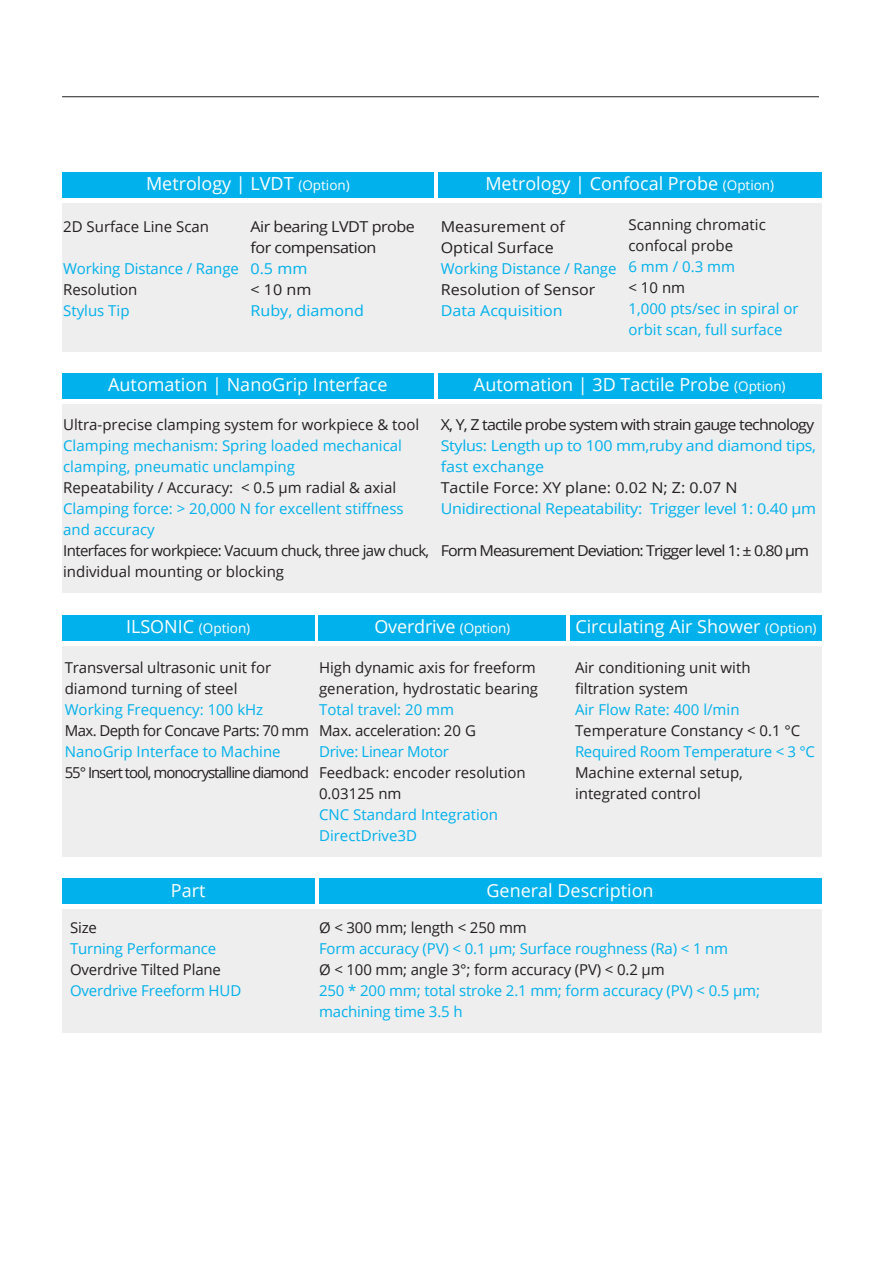
<style>
.page{position:relative;width:893px;height:1263px;background:#fff}
.page>*{position:absolute;margin:0;border:0;box-sizing:border-box;transform-origin:0 0}
.t1{font:18px "Open Sans";color:#fff}
.t2{font:15px/21px "Open Sans";color:#231f20}
.t3{font:15px/21px "Open Sans";color:#00b1eb}
.t4{font:15px "Open Sans";letter-spacing:-.02em;color:#00b1eb;scale:1.07 1}
.t5{font:15px "Open Sans";color:#231f20;scale:1.07 1}
.t6{font:15px "Open Sans";letter-spacing:-.04em;color:#231f20}
.t7{font:15px "Open Sans";letter-spacing:-.05em;color:#231f20;scale:1.07 1}
.t8{font:15px "Open Sans";letter-spacing:-.06em;color:#231f20;scale:1.07 1}
.t9{font:15px "Open Sans";letter-spacing:-.02em;color:#00b1eb}
.t10{font:15px "Open Sans";letter-spacing:-.07em;color:#231f20}
.t11{font:15px/21px "Open Sans";letter-spacing:-.03em;color:#231f20;scale:1.08 1}
.t12{font:15px "Open Sans";color:#00b1eb;scale:1.07 1}
.t13{font:15px "Open Sans";letter-spacing:-.02em;color:#231f20}
.t14{font:15px "Open Sans";color:#00b1eb;scale:1.08 1}
.t15{font:15px "Open Sans";color:#231f20;scale:1.08 1}
.t16{font:13.5px "Open Sans";color:#fff}
.s1{font-size:13.5px}
.s2{font-size:18px}
</style>
<div class="page">
<div style="left:62px;top:203px;width:759px;height:148px;background:#eeeeef"></div>
<div style="left:62px;top:404px;width:759px;height:189px;background:#eeeeef"></div>
<div style="left:62px;top:646px;width:759px;height:210px;background:#eeeeef"></div>
<div style="left:62px;top:909px;width:759px;height:124px;background:#eeeeef"></div>
<hr style="left:62px;top:96px;width:757px;height:1px;background:#231f20">
<div style="left:62px;top:373px;width:372px;height:26px;background:#00b1eb"></div>
<div style="left:62px;top:172px;width:372px;height:26px;background:#00b1eb"></div>
<div style="left:438px;top:373px;width:383px;height:26px;background:#00b1eb"></div>
<div style="left:438px;top:172px;width:383px;height:26px;background:#00b1eb"></div>
<div style="left:62px;top:615px;width:252px;height:25px;background:#00b1eb"></div>
<div style="left:62px;top:879px;width:252px;height:25px;background:#00b1eb"></div>
<div style="left:319px;top:879px;width:502px;height:25px;background:#00b1eb"></div>
<div style="left:319px;top:615px;width:247px;height:25px;background:#00b1eb"></div>
<div style="left:570px;top:615px;width:251px;height:25px;background:#00b1eb"></div>
<p class="t1" style="left:146px;top:171px;width:205px">Metrology | LVDT <span class="s1">(Option)</span></p>
<p class="t2" style="left:63px;top:215px;width:147px">2D Surface Line Scan</p>
<p class="t3" style="left:63px;top:257px;width:177px">Working Distance / Range</p>
<p class="t2" style="left:63px;top:278px;width:76px">Resolution</p>
<p class="t3" style="left:63px;top:299px;width:68px">Stylus Tip</p>
<p class="t11" style="left:250px;top:215px;width:154px">Air bearing LVDT probe for compensation</p>
<p class="t14" style="left:250px;top:258px;width:54px">0.5 mm</p>
<p class="t15" style="left:250px;top:279px;width:58px">&lt; 10 nm</p>
<p class="t14" style="left:250px;top:300px;width:107px">Ruby, diamond</p>
<p class="t1" style="left:485px;top:171px;width:290px">Metrology | Confocal Probe <span class="s1">(Option)</span></p>
<p class="t5" style="left:441px;top:216px;width:118px">Measurement of</p>
<p class="t5" style="left:441px;top:237px;width:107px">Optical Surface</p>
<p class="t3" style="left:441px;top:257px;width:177px">Working Distance / Range</p>
<p class="t5" style="left:441px;top:279px;width:146px">Resolution of Sensor</p>
<p class="t12" style="left:441px;top:300px;width:116px">Data Acquisition</p>
<p class="t2" style="left:628px;top:214px;width:139px">Scanning chromatic</p>
<p class="t2" style="left:628px;top:235px;width:106px">confocal probe</p>
<p class="t3" style="left:628px;top:256px;width:108px">6 mm / 0.3 mm</p>
<p class="t2" style="left:628px;top:277px;width:58px">&lt; 10 nm</p>
<p class="t3" style="left:628px;top:298px;width:172px">1,000 pts/sec in spiral or orbit scan, full surface</p>
<p class="t1" style="left:108px;top:372px;width:281px">Automation | NanoGrip Interface</p>
<p class="t2" style="left:63px;top:414px;width:358px">Ultra-precise clamping system for workpiece &amp; tool</p>
<p class="t3" style="left:63px;top:435px;width:340px">Clamping mechanism: Spring loaded mechanical clamping, pneumatic unclamping</p>
<p class="t2" style="left:63px;top:477px;width:335px">Repeatability / Accuracy: &lt; 0.5 μm radial &amp; axial</p>
<p class="t3" style="left:63px;top:498px;width:342px">Clamping force: &gt; 20,000 N for excellent stiffness and accuracy</p>
<p class="t6" style="left:63px;top:540px;width:368px">Interfaces for workpiece: Vacuum chuck, three jaw chuck,</p>
<p class="t2" style="left:63px;top:561px;width:222px">individual mounting or blocking</p>
<p class="t1" style="left:474px;top:372px;width:313px">Automation | 3D Tactile Probe <span class="s1">(Option)</span></p>
<p class="t7" style="left:441px;top:414px;width:351px">X, Y, Z tactile probe system with strain gauge technology</p>
<p class="t4" style="left:441px;top:435px;width:352px">Stylus: Length up to 100 mm,ruby and diamond tips,</p>
<p class="t12" style="left:441px;top:456px;width:98px">fast exchange</p>
<p class="t5" style="left:441px;top:477px;width:279px">Tactile Force: XY plane: 0.02 N; Z: 0.07 N</p>
<p class="t4" style="left:441px;top:498px;width:352px">Unidirectional Repeatability: Trigger level 1: 0.40 μm</p>
<p class="t8" style="left:441px;top:540px;width:346px">Form Measurement Deviation: Trigger level 1: ± 0.80 μm</p>
<p class="t16" style="left:126px;top:619px;width:126px"><span class="s2">ILSONIC</span> (Option)</p>
<p class="t2" style="left:65px;top:656px;width:208px">Transversal ultrasonic unit for</p>
<p class="t2" style="left:65px;top:677px;width:174px">diamond turning of steel</p>
<p class="t3" style="left:65px;top:698px;width:200px">Working Frequency: 100 kHz</p>
<p class="t6" style="left:65px;top:720px;width:246px">Max. Depth for Concave Parts: 70 mm</p>
<p class="t3" style="left:65px;top:740px;width:217px">NanoGrip Interface to Machine</p>
<p class="t10" style="left:65px;top:762px;width:246px">55° Insert tool, monocrystalline diamond</p>
<p class="t1" style="left:374px;top:614px;width:137px">Overdrive <span class="s1">(Option)</span></p>
<p class="t1" style="left:575px;top:614px;width:243px">Circulating Air Shower <span class="s1">(Option)</span></p>
<p class="t2" style="left:319px;top:656px;width:218px">High dynamic axis for freeform</p>
<p class="t2" style="left:319px;top:677px;width:221px">generation, hydrostatic bearing</p>
<p class="t3" style="left:319px;top:698px;width:137px">Total travel: 20 mm</p>
<p class="t13" style="left:319px;top:720px;width:158px">Max. acceleration: 20 G</p>
<p class="t9" style="left:319px;top:741px;width:131px">Drive: Linear Motor</p>
<p class="t2" style="left:319px;top:761px;width:208px">Feedback: encoder resolution<br>0.03125 nm</p>
<p class="t3" style="left:319px;top:803px;width:181px">CNC Standard Integration</p>
<p class="t3" style="left:319px;top:824px;width:99px">DirectDrive3D</p>
<p class="t2" style="left:575px;top:656px;width:177px">Air conditioning unit with</p>
<p class="t2" style="left:575px;top:677px;width:115px">filtration system</p>
<p class="t3" style="left:575px;top:698px;width:166px">Air Flow Rate: 400 l/min</p>
<p class="t2" style="left:575px;top:719px;width:227px">Temperature Constancy &lt; 0.1 °C</p>
<p class="t9" style="left:575px;top:741px;width:241px">Required Room Temperature &lt; 3 °C</p>
<p class="t2" style="left:575px;top:761px;width:169px">Machine external setup,</p>
<p class="t2" style="left:575px;top:782px;width:127px">integrated control</p>
<p class="t1" style="left:171px;top:878px;width:36px">Part</p>
<p class="t1" style="left:486px;top:878px;width:169px">General Description</p>
<p class="t2" style="left:70px;top:917px;width:29px">Size</p>
<p class="t3" style="left:70px;top:938px;width:148px">Turning Performance</p>
<p class="t2" style="left:70px;top:959px;width:153px">Overdrive Tilted Plane</p>
<p class="t3" style="left:70px;top:980px;width:173px">Overdrive Freeform HUD</p>
<p class="t2" style="left:319px;top:917px;width:209px">Ø &lt; 300 mm; length &lt; 250 mm</p>
<p class="t3" style="left:319px;top:938px;width:411px">Form accuracy (PV) &lt; 0.1 μm; Surface roughness (Ra) &lt; 1 nm</p>
<p class="t2" style="left:319px;top:959px;width:347px">Ø &lt; 100 mm; angle 3°; form accuracy (PV) &lt; 0.2 μm</p>
<p class="t3" style="left:319px;top:980px;width:442px">250 * 200 mm; total stroke 2.1 mm; form accuracy (PV) &lt; 0.5 μm;</p>
<p class="t3" style="left:319px;top:1001px;width:145px">machining time 3.5 h</p>
</div>
